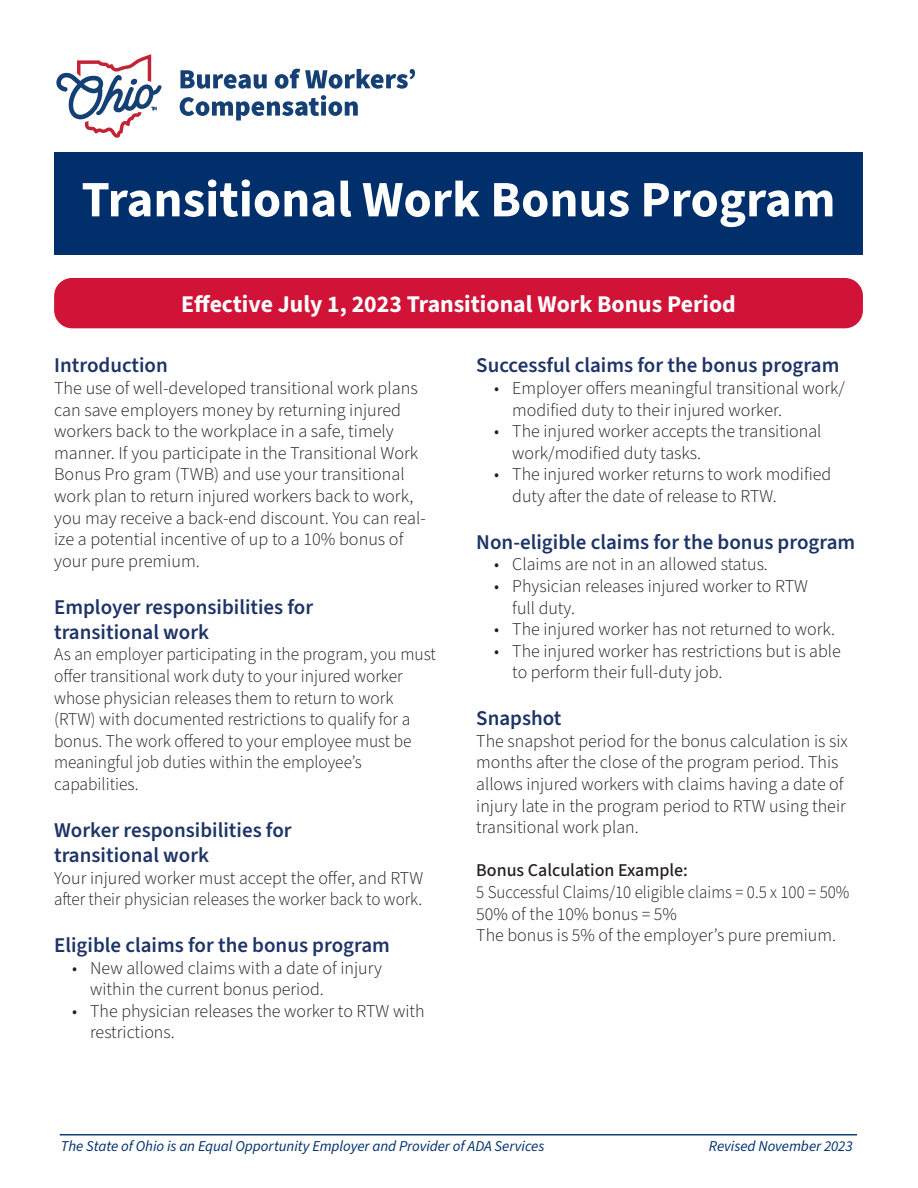
<style>
.page{position:relative;width:918px;height:1188px;background:#fff}
.page>*{position:absolute;margin:0;border:0;box-sizing:border-box;transform-origin:0 0}
.t1{font:700 51px "Source Sans 3";color:#fff}
.t2{font:700 24px "Source Sans 3";color:#fff}
.t3{font:600 21px/25.2px "Source Sans 3";color:#1e3467}
.t4{font:300 18px/21.6px "Source Sans 3";color:#231f20}
.t5{font:300 18px/21.6px "Source Sans 3";color:#231f20;scale:.94 1}
.t6{font:500 18px "Source Sans 3";color:#231f20}
.t7{font:italic 15px "Source Sans 3";letter-spacing:-.005em;color:#002f6b}
</style>
<div class="page">
<svg style="left:56px;top:54px;width:106px;height:84px"></svg>
<svg style="left:180px;top:70px;width:87px;height:19px"></svg>
<svg style="left:275px;top:69px;width:140px;height:20px"></svg>
<svg style="left:180px;top:95px;width:178px;height:25px"></svg>
<div style="left:54px;top:152px;width:809px;height:103px;background:#002f6b"></div>
<div style="left:54px;top:278px;width:809px;height:50px;background:#d11337;border-radius:18px"></div>
<hr style="left:60px;top:1134px;width:797px;height:2px;background:#144074">
<h1 class="t1" style="left:81px;top:166px;width:756px">Transitional Work Bonus Program</h1>
<h2 class="t2" style="left:181px;top:288px;width:556px">Effective July 1, 2023 Transitional Work Bonus Period</h2>
<p class="t3" style="left:54px;top:353px;width:115px">Introduction</p>
<p class="t4" style="left:54px;top:377px;width:373px">The use of well-developed transitional work plans can save employers money by returning injured workers back to the workplace in a safe, timely manner. If you participate in the Transitional Work Bonus Pro gram (TWB) and use your transitional work plan to return injured workers back to work, you may receive a back-end discount. You can real&shy;ize a potential incentive of up to a 10% bonus of your pure premium.</p>
<p class="t3" style="left:54px;top:594px;width:261px">Employer responsibilities for transitional work</p>
<p class="t4" style="left:54px;top:644px;width:383px">As an employer participating in the program, you must offer transitional work duty to your injured worker whose physician releases them to return to work (RTW) with documented restrictions to qualify for a bonus. The work offered to your employee must be meaningful job duties within the employee’s capabilities.</p>
<p class="t3" style="left:54px;top:817px;width:239px">Worker responsibilities for transitional work</p>
<p class="t4" style="left:54px;top:867px;width:371px">Your injured worker must accept the offer, and RTW after their physician releases the worker back to work.</p>
<p class="t3" style="left:54px;top:932px;width:337px">Eligible claims for the bonus program</p>
<p class="t4" style="left:90px;top:957px;width:293px;text-indent:-18px">• New allowed claims with a date of injury within the current bonus period.</p>
<p class="t4" style="left:90px;top:1000px;width:336px;text-indent:-18px">• The physician releases the worker to RTW with restrictions.</p>
<p class="t3" style="left:476px;top:353px;width:365px">Successful claims for the bonus program</p>
<p class="t4" style="left:512px;top:377px;width:334px;text-indent:-18px">• Employer offers meaningful transitional work/ modified duty to their injured worker.</p>
<p class="t4" style="left:512px;top:421px;width:311px;text-indent:-18px">• The injured worker accepts the transitional work/modified duty tasks.</p>
<p class="t4" style="left:512px;top:464px;width:321px;text-indent:-18px">• The injured worker returns to work modified duty after the date of release to RTW.</p>
<p class="t3" style="left:476px;top:529px;width:381px">Non-eligible claims for the bonus program</p>
<p class="t4" style="left:494px;top:554px;width:275px">• Claims are not in an allowed status.</p>
<p class="t4" style="left:512px;top:575px;width:297px;text-indent:-18px">• Physician releases injured worker to RTW full duty.</p>
<p class="t4" style="left:494px;top:619px;width:342px">• The injured worker has not returned to work.</p>
<p class="t4" style="left:512px;top:640px;width:330px;text-indent:-18px">• The injured worker has restrictions but is able to perform their full-duty job.</p>
<p class="t3" style="left:476px;top:706px;width:87px">Snapshot</p>
<p class="t4" style="left:476px;top:730px;width:373px">The snapshot period for the bonus calculation is six months after the close of the program period. This allows injured workers with claims having a date of injury late in the program period to RTW using their transitional work plan.</p>
<p class="t6" style="left:476px;top:859px;width:213px">Bonus Calculation Example:</p>
<p class="t5" style="left:476px;top:881px;width:399px">5 Successful Claims/10 eligible claims = 0.5 x 100 = 50%<br>50% of the 10% bonus = 5%<br>The bonus is 5% of the employer’s pure premium.</p>
<p class="t7" style="left:61px;top:1136px;width:485px">The State of Ohio is an Equal Opportunity Employer and Provider of ADA Services</p>
<p class="t7" style="left:709px;top:1136px;width:145px">Revised November 2023</p>
</div>
